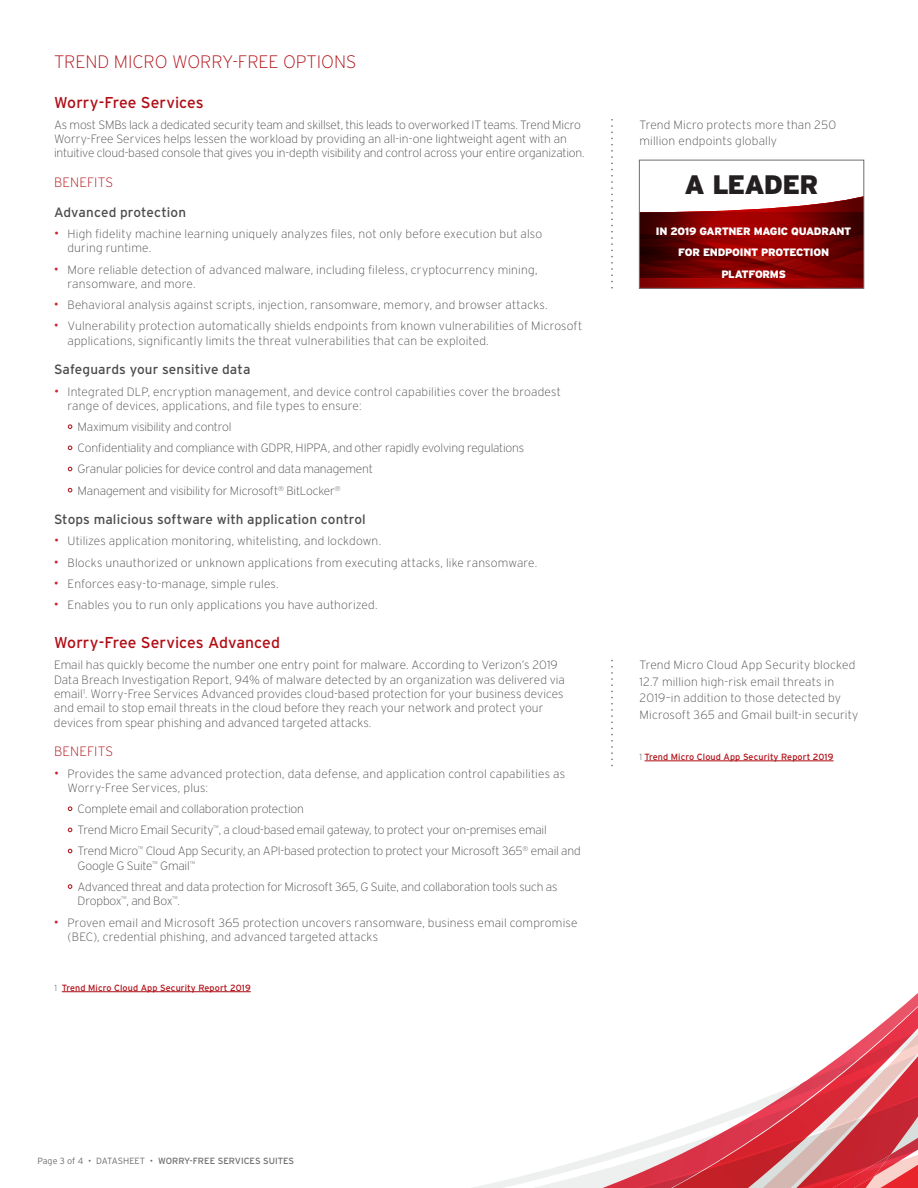
<style>
.page{position:relative;width:918px;height:1188px;background:#fff}
.page>*{position:absolute;margin:0;border:0;box-sizing:border-box;transform-origin:0 0}
.t1{font:900 26.7px "Interstate";letter-spacing:-.03em;color:#231f20}
.t2{font:200 18px "Interstate";color:#b00d15}
.t3{font:15.75px "Interstate";color:#b00d15}
.t4{font:13.5px "Interstate";letter-spacing:.01em;color:#4b4c4d}
.t5{font:200 13.5px "Interstate";letter-spacing:.01em;color:#b00d15}
.t6{font:200 12px/14.4px "Interstate";letter-spacing:.005em;color:#4b4c4d}
.t7{font:200 12px/14.4px "Interstate";letter-spacing:-.015em;color:#4b4c4d}
.t8{font:200 12px "Interstate";letter-spacing:-.02em;color:#4b4c4d}
.t9{font:900 10.65px/21.5px "Interstate";letter-spacing:-.03em;color:#fff;text-align:center}
.t10{font:9px "Interstate";letter-spacing:.01em;color:#b00d15}
.t11{font:9px "Interstate";color:#6c6d70}
.s1{font-weight:300;font-size:13.5px;color:#d1232a}
.s2{font-weight:400;color:#b00d15}
.s3{font-weight:200;color:#4b4c4d}
.s4{font-weight:300}
</style>
<div class="page">
<svg style="left:61px;top:991px;width:857px;height:197px"></svg>
<svg style="left:611px;top:120px;width:2px;height:168px"></svg>
<svg style="left:611px;top:660px;width:2px;height:106px"></svg>
<hr style="left:645px;top:761px;width:189px;height:1px;background:#b00d15">
<svg style="left:641px;top:196px;width:221px;height:91px;background:#8d2121"></svg>
<div style="left:639px;top:160px;width:225px;height:129px;border:1px solid #6c6d70"></div>
<hr style="left:62px;top:991px;width:189px;height:1px;background:#b00d15">
<h2 class="t2" style="left:54px;top:51px;width:304px">TREND MICRO WORRY-FREE OPTIONS</h2>
<h3 class="t3" style="left:54px;top:92px;width:151px">Worry-Free Services</h3>
<p class="t7" style="left:54px;top:117px;width:532px">As most SMBs lack a dedicated security team and skillset, this leads to overworked IT teams. Trend Micro<br>Worry-Free Services helps lessen the workload by providing an all-in-one lightweight agent with an intuitive cloud-based console that gives you in-depth visibility and control across your entire organization.</p>
<p class="t5" style="left:54px;top:174px;width:61px">BENEFITS</p>
<p class="t4" style="left:54px;top:204px;width:134px">Advanced protection</p>
<p class="t6" style="left:68px;top:227px;width:476px;text-indent:-14px"><span class="s1">•</span> High fidelity machine learning uniquely analyzes files, not only before execution but also during runtime.</p>
<p class="t6" style="left:68px;top:262px;width:472px;text-indent:-14px"><span class="s1">•</span> More reliable detection of advanced malware, including fileless, cryptocurrency mining, ransomware, and more.</p>
<p class="t6" style="left:54px;top:298px;width:495px"><span class="s1">•</span> Behavioral analysis against scripts, injection, ransomware, memory, and browser attacks.</p>
<p class="t6" style="left:68px;top:319px;width:516px;text-indent:-14px"><span class="s1">•</span> Vulnerability protection automatically shields endpoints from known vulnerabilities of Microsoft applications, significantly limits the threat vulnerabilities that can be exploited.</p>
<p class="t4" style="left:54px;top:361px;width:198px">Safeguards your sensitive data</p>
<p class="t6" style="left:68px;top:384px;width:495px;text-indent:-14px"><span class="s1">•</span> Integrated DLP, encryption management, and device control capabilities cover the broadest range of devices, applications, and file types to ensure:</p>
<p class="t8" style="left:68px;top:420px;width:165px"><span class="s2">•</span> Maximum visibility and control</p>
<p class="t7" style="left:68px;top:441px;width:458px"><span class="s2">•</span> Confidentiality and compliance with GDPR, HIPPA, and other rapidly evolving regulations</p>
<p class="t7" style="left:68px;top:462px;width:307px"><span class="s2">•</span> Granular policies for device control and data management</p>
<p class="t8" style="left:68px;top:483px;width:275px"><span class="s2">•</span> Management and visibility for Microsoft<sup>®</sup> BitLocker<sup>®</sup></p>
<p class="t4" style="left:54px;top:511px;width:313px">Stops malicious software with application control</p>
<p class="t6" style="left:54px;top:534px;width:329px"><span class="s1">•</span> Utilizes application monitoring, whitelisting, and lockdown.</p>
<p class="t6" style="left:54px;top:555px;width:485px"><span class="s1">•</span> Blocks unauthorized or unknown applications from executing attacks, like ransomware.</p>
<p class="t6" style="left:54px;top:576px;width:226px"><span class="s1">•</span> Enforces easy-to-manage, simple rules.</p>
<p class="t6" style="left:54px;top:597px;width:325px"><span class="s1">•</span> Enables you to run only applications you have authorized.</p>
<h3 class="t3" style="left:54px;top:633px;width:228px">Worry-Free Services Advanced</h3>
<p class="t6" style="left:54px;top:658px;width:512px">Email has quickly become the number one entry point for malware. According to Verizon’s 2019<br>Data Breach Investigation Report, 94% of malware detected by an organization was delivered via email<sup>1</sup>. Worry-Free Services Advanced provides cloud-based protection for your business devices and email to stop email threats in the cloud before they reach your network and protect your devices from spear phishing and advanced targeted attacks.</p>
<p class="t5" style="left:54px;top:743px;width:61px">BENEFITS</p>
<p class="t6" style="left:68px;top:766px;width:499px;text-indent:-14px"><span class="s1">•</span> Provides the same advanced protection, data defense, and application control capabilities as<br>Worry-Free Services, plus:</p>
<p class="t7" style="left:68px;top:802px;width:238px"><span class="s2">•</span> Complete email and collaboration protection</p>
<p class="t7" style="left:68px;top:823px;width:481px"><span class="s2">•</span> Trend Micro Email Security<sup>™</sup>, a cloud-based email gateway, to protect your on-premises email</p>
<p class="t7" style="left:78px;top:844px;width:505px;text-indent:-10px"><span class="s2">•</span> Trend Micro<sup>™</sup> Cloud App Security, an API-based protection to protect your Microsoft 365<sup>®</sup> email and<br>Google G Suite<sup>™</sup> Gmail<sup>™</sup></p>
<p class="t7" style="left:78px;top:879px;width:481px;text-indent:-10px"><span class="s2">•</span> Advanced threat and data protection for Microsoft 365, G Suite, and collaboration tools such as<br>Dropbox<sup>™</sup>, and Box<sup>™</sup>.</p>
<p class="t6" style="left:68px;top:915px;width:511px;text-indent:-14px"><span class="s1">•</span> Proven email and Microsoft 365 protection uncovers ransomware, business email compromise (BEC), credential phishing, and advanced targeted attacks</p>
<p class="t10" style="left:54px;top:982px;width:198px"><span class="s3">1</span> Trend Micro Cloud App Security Report 2019</p>
<p class="t6" style="left:640px;top:116px;width:198px;line-height:16.5px">Trend Micro protects more than 250 million endpoints globally</p>
<h1 class="t1" style="left:685px;top:169px;width:136px">A LEADER</h1>
<p class="t9" style="left:656px;top:220px;width:197px">IN 2019 GARTNER MAGIC QUADRANT<br>FOR ENDPOINT PROTECTION<br>PLATFORMS</p>
<p class="t6" style="left:640px;top:657px;width:220px;line-height:16.5px">Trend Micro Cloud App Security blocked 12.7 million high-risk email threats in 2019–in addition to those detected by Microsoft 365 and Gmail built-in security</p>
<p class="t10" style="left:640px;top:751px;width:195px"><span class="s3">1</span> Trend Micro Cloud App Security Report 2019</p>
<p class="t11" style="left:38px;top:1155px;width:258px"><span class="s4">Page 3 of 4 • DATASHEET •</span> WORRY-FREE SERVICES SUITES</p>
</div>
